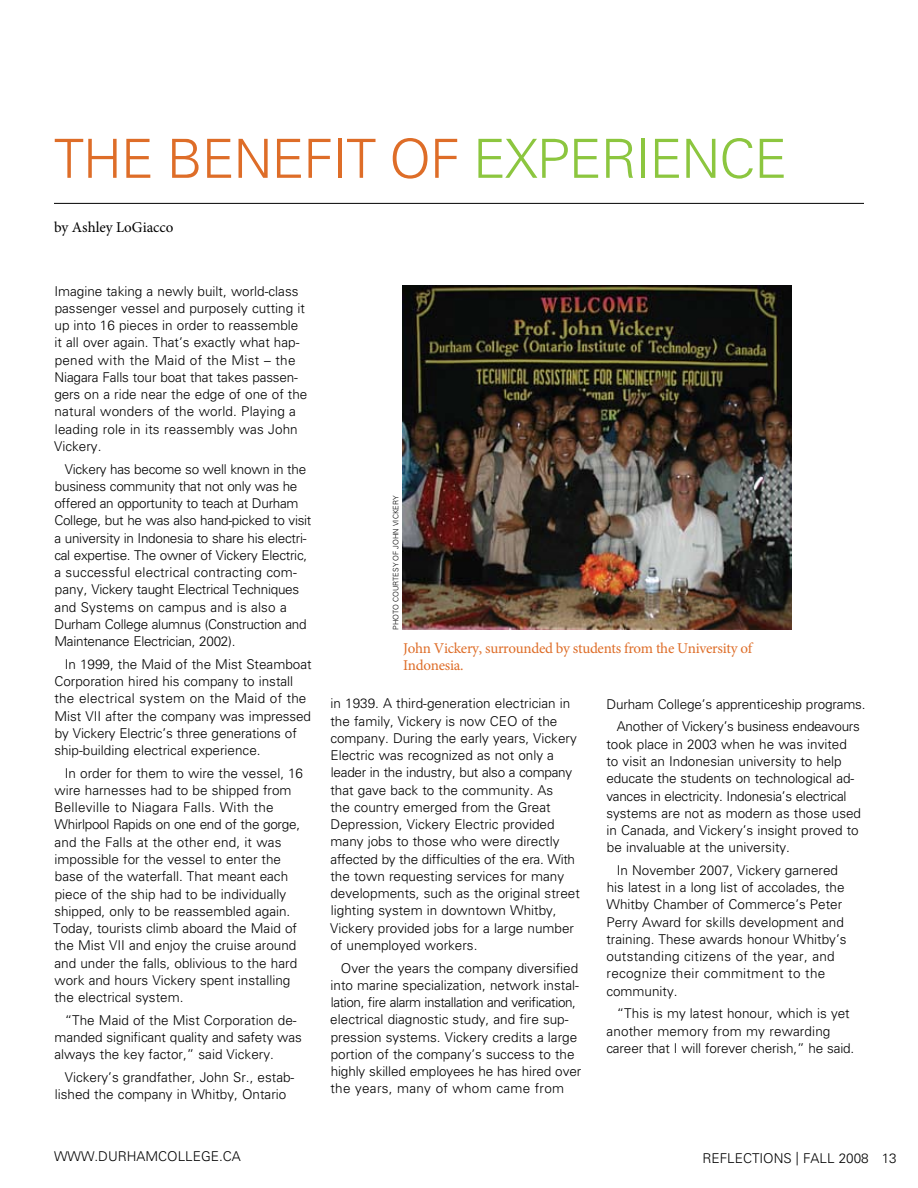
<style>
.page{position:relative;width:918px;height:1188px;background:#fff}
.page>*{position:absolute;margin:0;border:0;box-sizing:border-box;transform-origin:0 0}
.t1{font:300 54px "Univers";color:#8cc63f}
.t2{font:300 54px "Univers";color:#de6d28}
.t3{font:15px/17.2px "Minion Pro";letter-spacing:-.02em;color:#de6d28}
.t4{font:15px "Minion Pro";color:#000}
.t5{font:300 13.5px/17.2px "Univers";color:#000}
.t6{font:300 13.5px/17.2px "Univers";letter-spacing:-.02em;color:#000}
.t7{font:300 7.5px "Univers";color:#000}
.s1{color:#de6d28}
</style>
<div class="page">
<hr style="left:54px;top:203px;width:810px;height:1px;background:#000">
<img style="left:403px;top:285px;width:388px;height:345px">
<h1 class="t2" style="left:54px;top:126px;width:143px">The benefit</h1>
<h1 class="t1" style="left:389px;top:126px;width:179px"><span class="s1">of</span> experience</h1>
<p class="t4" style="left:54px;top:218px;width:121px">by Ashley LoGiacco</p>
<p class="t5" style="left:54px;top:282px;width:255px">Imagine taking a newly built, world-class passenger vessel and purposely cutting it up into 16 pieces in order to reassemble it all over again. That’s exactly what hap&shy;pened with the Maid of the Mist – the Niagara Falls tour boat that takes passen&shy;gers on a ride near the edge of one of the natural wonders of the world. Playing a leading role in its reassembly was John Vickery.</p>
<p class="t6" style="left:54px;top:460px;width:259px">Vickery has become so well known in the business community that not only was he offered an opportunity to teach at Durham College, but he was also hand-picked to visit a university in Indonesia to share his electri&shy;cal expertise. The owner of Vickery Electric, a successful electrical contracting com&shy;pany, Vickery taught Electrical Techniques and Systems on campus and is also a Durham College alumnus (Construction and Maintenance Electrician, 2002).</p>
<p class="t5" style="left:54px;top:655px;width:259px;text-indent:10px">In 1999, the Maid of the Mist Steamboat Corporation hired his company to install the electrical system on the Maid of the Mist VII after the company was impressed by Vickery Electric’s three generations of ship-building electrical experience.</p>
<p class="t5" style="left:53px;top:764px;width:251px;text-indent:12px">In order for them to wire the vessel, 16 wire harnesses had to be shipped from Belleville to Niagara Falls. With the Whirlpool Rapids on one end of the gorge, and the Falls at the other end, it was impossible for the vessel to enter the base of the waterfall. That meant each piece of the ship had to be individually shipped, only to be reassembled again.<br>Today, tourists climb aboard the Maid of the Mist VII and enjoy the cruise around and under the falls, oblivious to the hard work and hours Vickery spent installing the electrical system.</p>
<p class="t5" style="left:54px;top:1011px;width:249px;text-indent:10px">“The Maid of the Mist Corporation de&shy;manded significant quality and safety was always the key factor,” said Vickery.</p>
<p class="t5" style="left:54px;top:1068px;width:242px">Vickery’s grandfather, John Sr., estab&shy;lished the company in Whitby, Ontario</p>
<p class="t7" style="left:391px;top:630px;width:136px;rotate:-90deg">Photocourtesyof JohnVickery</p>
<p class="t3" style="left:403px;top:640px;width:351px">John Vickery, surrounded by students from the University of<br>Indonesia.</p>
<p class="t5" style="left:330px;top:695px;width:251px">in 1939. A third-generation electrician in the family, Vickery is now CEO of the company. During the early years, Vickery Electric was recognized as not only a leader in the industry, but also a company that gave back to the community. As<br>the country emerged from the Great Depression, Vickery Electric provided many jobs to those who were directly affected by the difficulties of the era. With the town requesting services for many developments, such as the original street lighting system in downtown Whitby, Vickery provided jobs for a large number of unemployed workers.</p>
<p class="t5" style="left:330px;top:959px;width:253px;text-indent:11px">Over the years the company diversified into marine specialization, network instal&shy;lation, fire alarm installation and verification, electrical diagnostic study, and fire sup&shy;pression systems. Vickery credits a large portion of the company’s success to the highly skilled employees he has hired over the years, many of whom came from</p>
<p class="t5" style="left:607px;top:693px;width:261px;line-height:22.6px;text-align:center">Durham College’s apprenticeship programs.<br>Another of Vickery’s business endeavours</p>
<p class="t5" style="left:606px;top:735px;width:256px">took place in 2003 when he was invited to visit an Indonesian university to help educate the students on technological ad&shy;vances in electricity. Indonesia’s electrical systems are not as modern as those used in Canada, and Vickery’s insight proved to be invaluable at the university.</p>
<p class="t5" style="left:606px;top:862px;width:242px;text-indent:10px">In November 2007, Vickery garnered his latest in a long list of accolades, the Whitby Chamber of Commerce’s Peter Perry Award for skills development and training. These awards honour Whitby’s outstanding citizens of the year, and recognize their commitment to the community.</p>
<p class="t5" style="left:606px;top:1005px;width:250px;text-indent:10px">“This is my latest honour, which is yet another memory from my rewarding career that I will forever cherish,” he said.</p>
<p class="t5" style="left:54px;top:1148px;width:15px">www</p>
<p class="t5" style="left:94px;top:1148px;width:14px">.durhamcollege</p>
<p class="t5" style="left:219px;top:1148px;width:14px">.ca</p>
<p class="t5" style="left:703px;top:1149px;width:196px">REFLECTIONS | FALL 2008 13</p>
</div>
